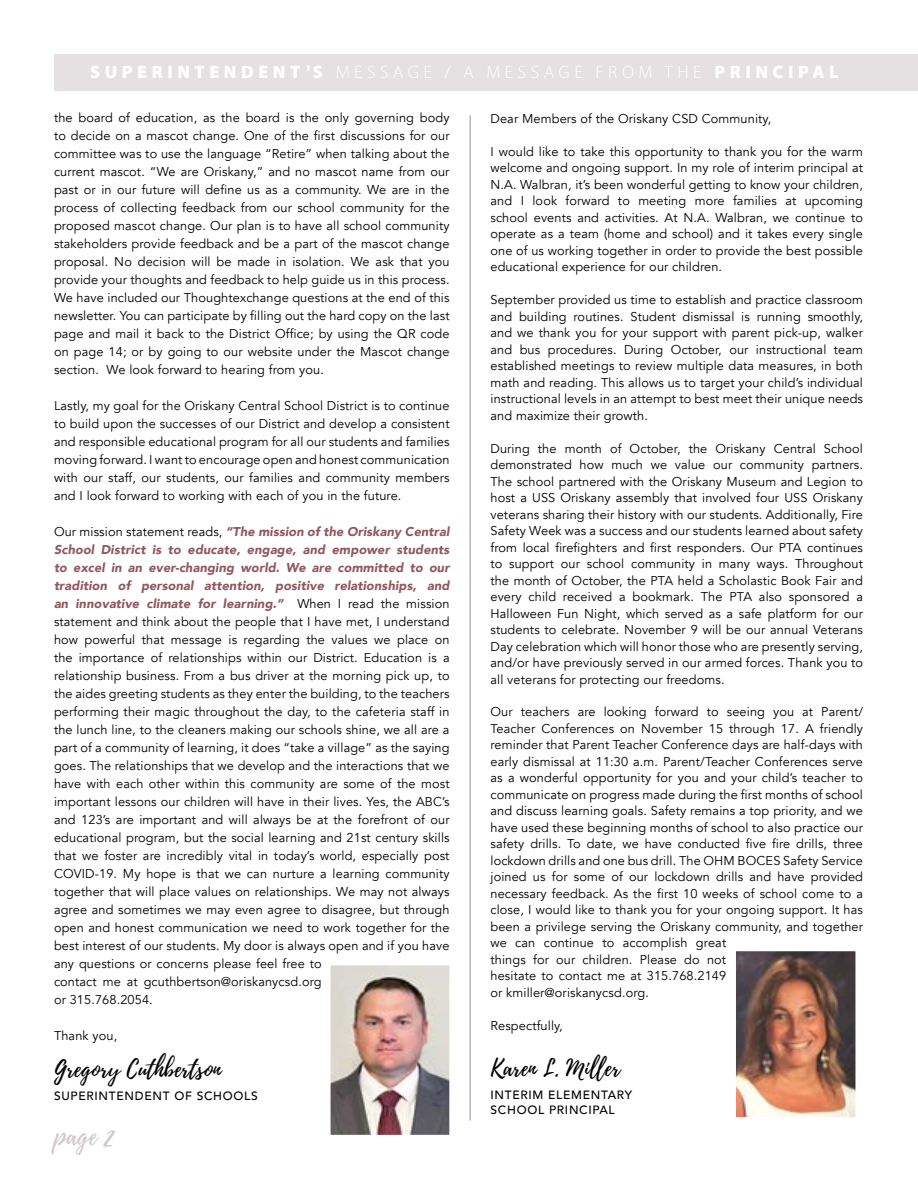
<style>
.page{position:relative;width:918px;height:1188px;background:#fff}
.page>*{position:absolute;margin:0;border:0;box-sizing:border-box;transform-origin:0 0}
.t1{font:25.5px "Playlist Script";color:#d4c8ca}
.t2{font:22.5px "Playlist Script";letter-spacing:.01em;color:#000}
.t3{font:900 18px "Myriad Pro";letter-spacing:.25em;color:#fff}
.t4{font:12.75px/18px "Avenir";letter-spacing:.01em;color:#000;text-align:justify}
.t5{font:500 12px/15px "Avenir";letter-spacing:.06em;color:#000}
.s1{font-weight:300}
.s2{font-weight:900;font-style:italic;color:#91575e}
</style>
<div class="page">
<div style="left:54px;top:54px;width:864px;height:37px;background:#e5e0e1"></div>
<img style="left:331px;top:966px;width:117px;height:168px">
<div style="left:328px;top:963px;width:123px;height:174px;border:2px solid #fff"></div>
<img style="left:737px;top:952px;width:117px;height:164px">
<div style="left:733px;top:948px;width:125px;height:172px;border:3px solid #fff"></div>
<hr style="left:469px;top:116px;width:2px;height:1004px;background:#000">
<h3 class="t3" style="left:90px;top:61px;width:750px">SUPERINTENDENT'S <span class="s1">MESSAGE / A MESSAGE FROM THE</span> PRINCIPAL</h3>
<p class="t4" style="left:54px;top:109px;width:397px">the board of education, as the board is the only governing body to decide on a mascot change. One of the first discussions for our committee was to use the language “Retire” when talking about the current mascot. “We are Oriskany,” and no mascot name from our past or in our future will define us as a community. We are in the process of collecting feedback from our school community for the proposed mascot change. Our plan is to have all school community stakeholders provide feedback and be a part of the mascot change proposal. No decision will be made in isolation. We ask that you provide your thoughts and feedback to help guide us in this process.<br>We have included our Thoughtexchange questions at the end of this newsletter. You can participate by filling out the hard copy on the last page and mail it back to the District Office; by using the QR code on page 14; or by going to our website under the Mascot change section. We look forward to hearing from you.</p>
<p class="t4" style="left:54px;top:397px;width:397px">Lastly, my goal for the Oriskany Central School District is to continue to build upon the successes of our District and develop a consistent and responsible educational program for all our students and families moving forward. I want to encourage open and honest communication with our staff, our students, our families and community members and I look forward to working with each of you in the future.</p>
<p class="t4" style="left:54px;top:523px;width:397px;text-align:left">Our mission statement reads, <span class="s2">“The mission of the Oriskany Central School District is to educate, engage, and empower students to excel in an ever-changing world. We are committed to our tradition of personal attention, positive relationships, and an innovative climate for learning.”</span> When I read the mission statement and think about the people that I have met, I understand how powerful that message is regarding the values we place on the importance of relationships within our District. Education is a relationship business. From a bus driver at the morning pick up, to the aides greeting students as they enter the building, to the teachers performing their magic throughout the day, to the cafeteria staff in the lunch line, to the cleaners making our schools shine, we all are a part of a community of learning, it does “take a village” as the saying goes. The relationships that we develop and the interactions that we have with each other within this community are some of the most important lessons our children will have in their lives. Yes, the ABC’s and 123’s are important and will always be at the forefront of our educational program, but the social learning and 21st century skills that we foster are incredibly vital in today’s world, especially post COVID-19. My hope is that we can nurture a learning community together that will place values on relationships. We may not always agree and sometimes we may even agree to disagree, but through open and honest communication we need to work together for the best interest of our students. My door is always open and if you have any questions or concerns please feel free to<br>contact me at gcuthbertson@oriskanycsd.org<br>or 315.768.2054.</p>
<p class="t4" style="left:54px;top:1027px;width:65px">Thank you,</p>
<h2 class="t2" style="left:54px;top:1053px;width:169px">Gregory Cuthbertson</h2>
<p class="t5" style="left:54px;top:1088px;width:205px">SUPERINTENDENT OF SCHOOLS</p>
<p class="t4" style="left:490px;top:109px;width:282px">Dear Members of the Oriskany CSD Community,</p>
<p class="t4" style="left:490px;top:143px;width:374px;line-height:16.5px">I would like to take this opportunity to thank you for the warm welcome and ongoing support. In my role of interim principal at N.A. Walbran, it’s been wonderful getting to know your children, and I look forward to meeting more families at upcoming school events and activities. At N.A. Walbran, we continue to operate as a team (home and school) and it takes every single one of us working together in order to provide the best possible educational experience for our children.</p>
<p class="t4" style="left:490px;top:292px;width:374px;line-height:16.5px">September provided us time to establish and practice classroom and building routines. Student dismissal is running smoothly, and we thank you for your support with parent pick-up, walker and bus procedures. During October, our instructional team established meetings to review multiple data measures, in both math and reading. This allows us to target your child’s individual instructional levels in an attempt to best meet their unique needs and maximize their growth.</p>
<p class="t4" style="left:490px;top:440px;width:374px;line-height:16.5px">During the month of October, the Oriskany Central School demonstrated how much we value our community partners.<br>The school partnered with the Oriskany Museum and Legion to host a USS Oriskany assembly that involved four USS Oriskany veterans sharing their history with our students. Additionally, Fire Safety Week was a success and our students learned about safety from local firefighters and first responders. Our PTA continues to support our school community in many ways. Throughout the month of October, the PTA held a Scholastic Book Fair and every child received a bookmark. The PTA also sponsored a Halloween Fun Night, which served as a safe platform for our students to celebrate. November 9 will be our annual Veterans Day celebration which will honor those who are presently serving, and/or have previously served in our armed forces. Thank you to all veterans for protecting our freedoms.</p>
<p class="t4" style="left:490px;top:704px;width:374px;line-height:16.5px;text-align:left">Our teachers are looking forward to seeing you at Parent/ Teacher Conferences on November 15 through 17. A friendly reminder that Parent Teacher Conference days are half-days with early dismissal at 11:30 a.m. Parent/Teacher Conferences serve as a wonderful opportunity for you and your child’s teacher to communicate on progress made during the first months of school and discuss learning goals. Safety remains a top priority, and we have used these beginning months of school to also practice our safety drills. To date, we have conducted five fire drills, three lockdown drills and one bus drill. The OHM BOCES Safety Service joined us for some of our lockdown drills and have provided necessary feedback. As the first 10 weeks of school come to a close, I would like to thank you for your ongoing support. It has been a privilege serving the Oriskany community, and together we can continue to accomplish great<br>things for our children. Please do not<br>hesitate to contact me at 315.768.2149<br>or kmiller@oriskanycsd.org.</p>
<p class="t4" style="left:490px;top:1017px;width:74px">Respectfully,</p>
<h2 class="t2" style="left:490px;top:1052px;width:131px">Karen L. Miller</h2>
<p class="t5" style="left:490px;top:1087px;width:143px">INTERIM ELEMENTARY<br>SCHOOL PRINCIPAL</p>
<h1 class="t1" style="left:54px;top:1118px;width:61px">page 2</h1>
</div>
